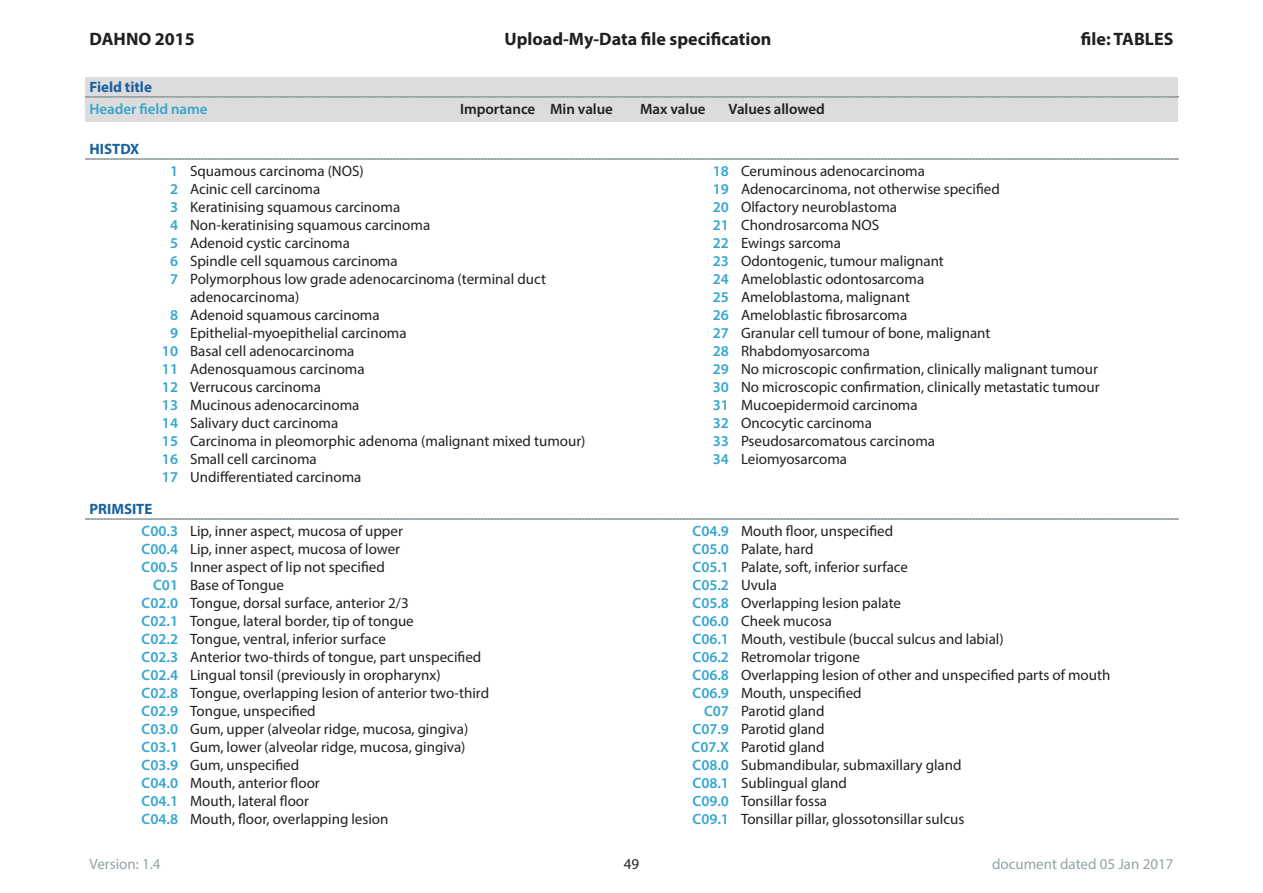
<style>
.page{position:relative;width:1263px;height:893px;background:#fff}
.page>*{position:absolute;margin:0;border:0;box-sizing:border-box;transform-origin:0 0}
.t1{font:700 18px "Myriad Pro";color:#231f20}
.t2{font:15px/18px "Myriad Pro";color:#231f20}
.t3{font:600 15px "Myriad Pro";color:#231f20}
.t4{font:15px "Myriad Pro";color:#94a1a5}
.t5{font:600 15px "Myriad Pro";color:#34a6cd}
.t6{font:700 15px "Myriad Pro";color:#1961a0}
.s1{font-weight:600;color:#34a6cd}
.s2{font-weight:700;color:#1961a0}
.s3{font-weight:400;color:#231f20}
</style>
<div class="page">
<div style="left:85px;top:77px;width:1093px;height:45px;background:#dddcdc"></div>
<hr style="left:86px;top:96px;width:1091px;height:2px;background:#94a1a5">
<hr style="left:86px;top:158px;width:1091px;height:2px;background:#94a1a5">
<hr style="left:86px;top:518px;width:1091px;height:2px;background:#94a1a5">
<p class="t1" style="left:90px;top:28px;width:107px">DAHNO 2015</p>
<p class="t1" style="left:504px;top:28px;width:268px">Upload-My-Data file specification</p>
<p class="t1" style="left:1081px;top:28px;width:94px">file: TABLES</p>
<p class="t6" style="left:90px;top:77px;width:64px">Field title</p>
<p class="t5" style="left:90px;top:99px;width:120px">Header field name</p>
<p class="t3" style="left:460px;top:99px;width:154px">Importance Min value</p>
<p class="t3" style="left:640px;top:99px;width:67px">Max value</p>
<p class="t3" style="left:729px;top:99px;width:98px">Values allowed</p>
<p class="t6" style="left:90px;top:139px;width:51px">HISTDX</p>
<p class="t2" style="left:170px;top:162px;width:195px"><span class="s1">1</span> Squamous carcinoma (NOS)</p>
<p class="t2" style="left:170px;top:180px;width:152px"><span class="s1">2</span> Acinic cell carcinoma</p>
<p class="t2" style="left:170px;top:198px;width:232px"><span class="s1">3</span> Keratinising squamous carcinoma</p>
<p class="t2" style="left:170px;top:216px;width:262px"><span class="s1">4</span> Non-keratinising squamous carcinoma</p>
<p class="t2" style="left:170px;top:234px;width:181px"><span class="s1">5</span> Adenoid cystic carcinoma</p>
<p class="t2" style="left:170px;top:252px;width:229px"><span class="s1">6</span> Spindle cell squamous carcinoma</p>
<p class="t2" style="left:170px;top:270px;width:377px"><span class="s1">7</span> Polymorphous low grade adenocarcinoma (terminal duct</p>
<p class="t2" style="left:190px;top:288px;width:111px">adenocarcinoma)</p>
<p class="t2" style="left:170px;top:306px;width:211px"><span class="s1">8</span> Adenoid squamous carcinoma</p>
<p class="t2" style="left:170px;top:324px;width:238px"><span class="s1">9</span> Epithelial-myoepithelial carcinoma</p>
<p class="t2" style="left:162px;top:342px;width:194px"><span class="s1">10</span> Basal cell adenocarcinoma</p>
<p class="t2" style="left:162px;top:360px;width:204px"><span class="s1">11</span> Adenosquamous carcinoma</p>
<p class="t2" style="left:162px;top:378px;width:160px"><span class="s1">12</span> Verrucous carcinoma</p>
<p class="t2" style="left:162px;top:396px;width:199px"><span class="s1">13</span> Mucinous adenocarcinoma</p>
<p class="t2" style="left:162px;top:414px;width:178px"><span class="s1">14</span> Salivary duct carcinoma</p>
<p class="t2" style="left:162px;top:432px;width:425px"><span class="s1">15</span> Carcinoma in pleomorphic adenoma (malignant mixed tumour)</p>
<p class="t2" style="left:162px;top:450px;width:156px"><span class="s1">16</span> Small cell carcinoma</p>
<p class="t2" style="left:162px;top:468px;width:201px"><span class="s1">17</span> Undifferentiated carcinoma</p>
<p class="t2" style="left:142px;top:497px;width:263px;line-height:22.5px;text-indent:-52px"><span class="s2">PRIMSITE<br></span><span class="s1">C00.3</span> Lip, inner aspect, mucosa of upper</p>
<p class="t2" style="left:142px;top:540px;width:260px"><span class="s1">C00.4</span> Lip, inner aspect, mucosa of lower</p>
<p class="t2" style="left:142px;top:558px;width:245px"><span class="s1">C00.5</span> Inner aspect of lip not specified</p>
<p class="t2" style="left:153px;top:576px;width:132px"><span class="s1">C01</span> Base of Tongue</p>
<p class="t2" style="left:142px;top:594px;width:269px"><span class="s1">C02.0</span> Tongue, dorsal surface, anterior 2/3</p>
<p class="t2" style="left:142px;top:612px;width:274px"><span class="s1">C02.1</span> Tongue, lateral border, tip of tongue</p>
<p class="t2" style="left:142px;top:630px;width:246px"><span class="s1">C02.2</span> Tongue, ventral, inferior surface</p>
<p class="t2" style="left:142px;top:648px;width:341px"><span class="s1">C02.3</span> Anterior two-thirds of tongue, part unspecified</p>
<p class="t2" style="left:142px;top:666px;width:301px"><span class="s1">C02.4</span> Lingual tonsil (previously in oropharynx)</p>
<p class="t2" style="left:142px;top:684px;width:349px"><span class="s1">C02.8</span> Tongue, overlapping lesion of anterior two-third</p>
<p class="t2" style="left:142px;top:702px;width:176px"><span class="s1">C02.9</span> Tongue, unspecified</p>
<p class="t2" style="left:142px;top:720px;width:328px"><span class="s1">C03.0</span> Gum, upper (alveolar ridge, mucosa, gingiva)</p>
<p class="t2" style="left:142px;top:738px;width:325px"><span class="s1">C03.1</span> Gum, lower (alveolar ridge, mucosa, gingiva)</p>
<p class="t2" style="left:142px;top:756px;width:159px"><span class="s1">C03.9</span> Gum, unspecified</p>
<p class="t2" style="left:142px;top:774px;width:180px"><span class="s1">C04.0</span> Mouth, anterior floor</p>
<p class="t2" style="left:142px;top:792px;width:169px"><span class="s1">C04.1</span> Mouth, lateral floor</p>
<p class="t2" style="left:142px;top:810px;width:248px"><span class="s1">C04.8</span> Mouth, floor, overlapping lesion</p>
<p class="t2" style="left:713px;top:162px;width:388px"><span class="s1">18</span> Ceruminous adenocarcinoma<br><span class="s1">19</span> Adenocarcinoma, not otherwise specified<br><span class="s1">20</span> Olfactory neuroblastoma<br><span class="s1">21</span> Chondrosarcoma NOS<br><span class="s1">22</span> Ewings sarcoma<br><span class="s1">23</span> Odontogenic, tumour malignant<br><span class="s1">24</span> Ameloblastic odontosarcoma<br><span class="s1">25</span> Ameloblastoma, malignant<br><span class="s1">26</span> Ameloblastic fibrosarcoma<br><span class="s1">27</span> Granular cell tumour of bone, malignant<br><span class="s1">28</span> Rhabdomyosarcoma<br><span class="s1">29</span> No microscopic confirmation, clinically malignant tumour <span class="s1">30</span> No microscopic confirmation, clinically metastatic tumour <span class="s1">31</span> Mucoepidermoid carcinoma<br><span class="s1">32</span> Oncocytic carcinoma<br><span class="s1">33</span> Pseudosarcomatous carcinoma<br><span class="s1">34</span> Leiomyosarcoma</p>
<p class="t2" style="left:692px;top:522px;width:202px"><span class="s1">C04.9</span> Mouth floor, unspecified</p>
<p class="t2" style="left:692px;top:540px;width:123px"><span class="s1">C05.0</span> Palate, hard</p>
<p class="t2" style="left:692px;top:558px;width:217px"><span class="s1">C05.1</span> Palate, soft, inferior surface</p>
<p class="t5" style="left:692px;top:576px;width:86px">C05.2 <span class="s3">Uvula</span></p>
<p class="t2" style="left:692px;top:594px;width:210px"><span class="s1">C05.8</span> Overlapping lesion palate</p>
<p class="t2" style="left:692px;top:612px;width:141px"><span class="s1">C06.0</span> Cheek mucosa</p>
<p class="t2" style="left:692px;top:630px;width:313px"><span class="s1">C06.1</span> Mouth, vestibule (buccal sulcus and labial)</p>
<p class="t2" style="left:692px;top:648px;width:169px"><span class="s1">C06.2</span> Retromolar trigone</p>
<p class="t2" style="left:692px;top:666px;width:419px"><span class="s1">C06.8</span> Overlapping lesion of other and unspecified parts of mouth</p>
<p class="t2" style="left:692px;top:684px;width:171px"><span class="s1">C06.9</span> Mouth, unspecified</p>
<p class="t2" style="left:704px;top:702px;width:122px"><span class="s1">C07</span> Parotid gland</p>
<p class="t2" style="left:692px;top:720px;width:134px"><span class="s1">C07.9</span> Parotid gland</p>
<p class="t2" style="left:692px;top:738px;width:135px"><span class="s1">C07.X</span> Parotid gland</p>
<p class="t2" style="left:692px;top:756px;width:271px"><span class="s1">C08.0</span> Submandibular, submaxillary gland</p>
<p class="t2" style="left:692px;top:774px;width:156px"><span class="s1">C08.1</span> Sublingual gland</p>
<p class="t2" style="left:692px;top:792px;width:136px"><span class="s1">C09.0</span> Tonsillar fossa</p>
<p class="t2" style="left:692px;top:810px;width:273px"><span class="s1">C09.1</span> Tonsillar pillar, glossotonsillar sulcus</p>
<p class="t4" style="left:90px;top:854px;width:73px">Version: 1.4</p>
<p class="t2" style="left:624px;top:854px;width:17px">49</p>
<p class="t4" style="left:992px;top:854px;width:183px">document dated 05 Jan 2017</p>
</div>
